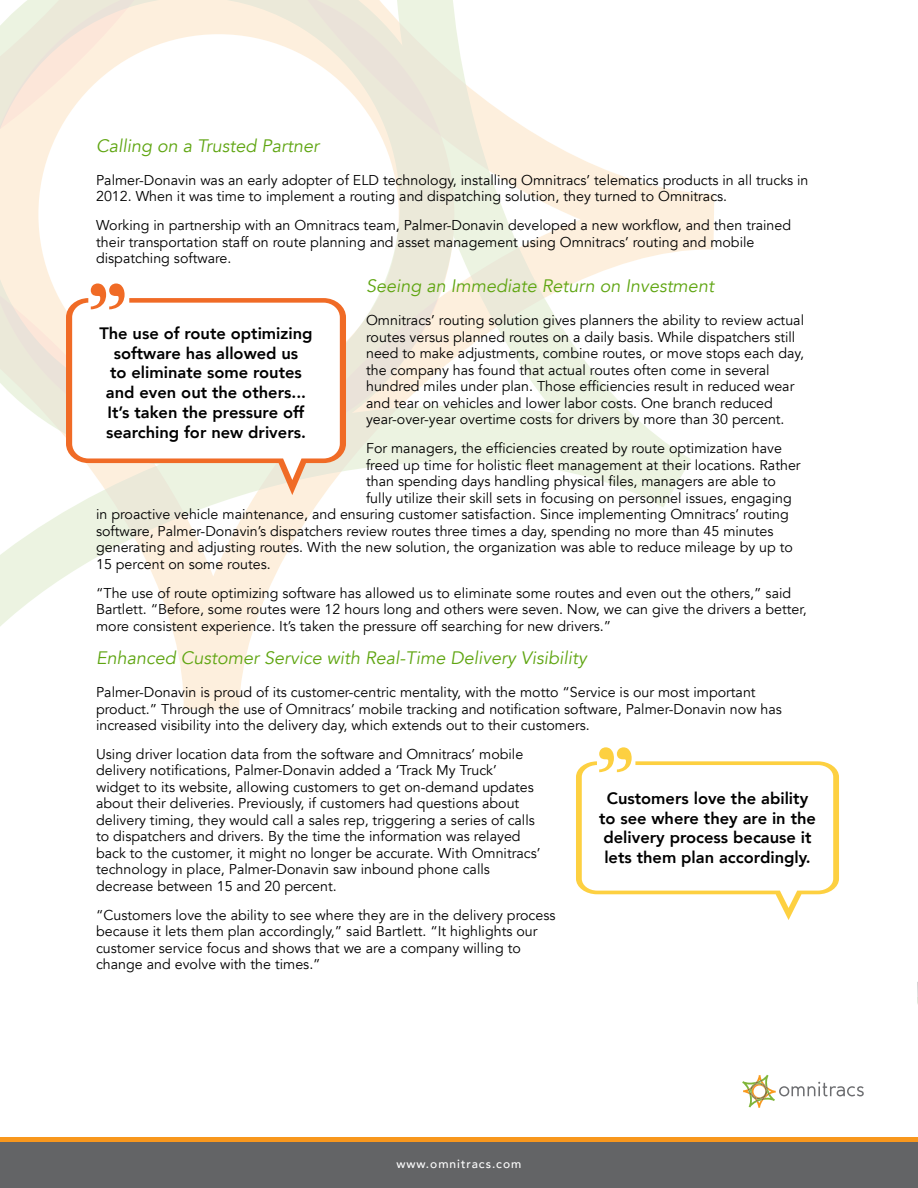
<style>
.page{position:relative;width:918px;height:1188px;background:#fff}
.page>*{position:absolute;margin:0;border:0;box-sizing:border-box;transform-origin:0 0}
.t1{font:italic 18px "Avenir";color:#5fa511}
.t2{font:800 16.5px/19.8px "Avenir";color:#000;text-align:center}
.t3{font:14.25px/16.5px "Avenir";color:#000}
.t4{font:500 12px "Avenir";letter-spacing:.08em;color:#fff}
</style>
<div class="page">
<svg style="left:0;top:0;width:691px;height:703px"></svg>
<div style="left:0;top:1137px;width:918px;height:5px;background:#f8971d"></div>
<div style="left:0;top:1142px;width:918px;height:46px;background:#636466"></div>
<svg style="left:742px;top:1075px;width:122px;height:33px"></svg>
<svg style="left:576px;top:747px;width:263px;height:173px"></svg>
<svg style="left:66px;top:298px;width:280px;height:197px"></svg>
<svg style="left:91px;top:283px;width:34px;height:26px"></svg>
<svg style="left:917px;top:982px;width:1px;height:22px"></svg>
<p class="t1" style="left:96px;top:135px;width:224px">Calling on a Trusted Partner</p>
<p class="t3" style="left:96px;top:172px;width:714px">Palmer-Donavin was an early adopter of ELD technology, installing Omnitracs’ telematics products in all trucks in<br>2012. When it was time to implement a routing and dispatching solution, they turned to Omnitracs.</p>
<p class="t3" style="left:96px;top:217px;width:697px">Working in partnership with an Omnitracs team, Palmer-Donavin developed a new workflow, and then trained their transportation staff on route planning and asset management using Omnitracs’ routing and mobile dispatching software.</p>
<p class="t1" style="left:366px;top:275px;width:349px">Seeing an Immediate Return on Investment</p>
<p class="t3" style="left:366px;top:312px;width:439px">Omnitracs’ routing solution gives planners the ability to review actual routes versus planned routes on a daily basis. While dispatchers still need to make adjustments, combine routes, or move stops each day, the company has found that actual routes often come in several hundred miles under plan. Those efficiencies result in reduced wear and tear on vehicles and lower labor costs. One branch reduced year-over-year overtime costs for drivers by more than 30 percent.</p>
<p class="t3" style="left:366px;top:440px;width:417px">For managers, the efficiencies created by route optimization have</p>
<p class="t3" style="left:366px;top:457px;width:436px">freed up time for holistic fleet management at their locations. Rather</p>
<p class="t3" style="left:366px;top:473px;width:411px">than spending days handling physical files, managers are able to</p>
<p class="t3" style="left:366px;top:490px;width:427px">fully utilize their skill sets in focusing on personnel issues, engaging</p>
<p class="t3" style="left:96px;top:506px;width:694px">in proactive vehicle maintenance, and ensuring customer satisfaction. Since implementing Omnitracs’ routing</p>
<p class="t3" style="left:96px;top:523px;width:679px">software, Palmer-Donavin’s dispatchers review routes three times a day, spending no more than 45 minutes</p>
<p class="t3" style="left:96px;top:539px;width:698px">generating and adjusting routes. With the new solution, the organization was able to reduce mileage by up to</p>
<p class="t3" style="left:96px;top:556px;width:176px">15 percent on some routes.</p>
<p class="t3" style="left:96px;top:585px;width:712px">“The use of route optimizing software has allowed us to eliminate some routes and even out the others,” said<br>Bartlett. “Before, some routes were 12 hours long and others were seven. Now, we can give the drivers a better, more consistent experience. It’s taken the pressure off searching for new drivers.”</p>
<p class="t1" style="left:96px;top:647px;width:492px">Enhanced Customer Service with Real-Time Delivery Visibility</p>
<p class="t3" style="left:96px;top:684px;width:687px">Palmer-Donavin is proud of its customer-centric mentality, with the motto “Service is our most important product.” Through the use of Omnitracs’ mobile tracking and notification software, Palmer-Donavin now has increased visibility into the delivery day, which extends out to their customers.</p>
<p class="t3" style="left:96px;top:746px;width:446px">Using driver location data from the software and Omnitracs’ mobile delivery notifications, Palmer-Donavin added a ‘Track My Truck’ widget to its website, allowing customers to get on-demand updates about their deliveries. Previously, if customers had questions about delivery timing, they would call a sales rep, triggering a series of calls to dispatchers and drivers. By the time the information was relayed back to the customer, it might no longer be accurate. With Omnitracs’ technology in place, Palmer-Donavin saw inbound phone calls decrease between 15 and 20 percent.</p>
<p class="t3" style="left:96px;top:907px;width:461px">“Customers love the ability to see where they are in the delivery process because it lets them plan accordingly,” said Bartlett. “It highlights our customer service focus and shows that we are a company willing to change and evolve with the times.”</p>
<p class="t2" style="left:99px;top:323px;width:215px">The use of route optimizing software has allowed us<br>to eliminate some routes and even out the others...<br>It’s taken the pressure off searching for new drivers.</p>
<p class="t2" style="left:599px;top:788px;width:218px">Customers love the ability to see where they are in the delivery process because it lets them plan accordingly.</p>
<p class="t4" style="left:396px;top:1153px;width:126px">www.omnitracs.com</p>
</div>
